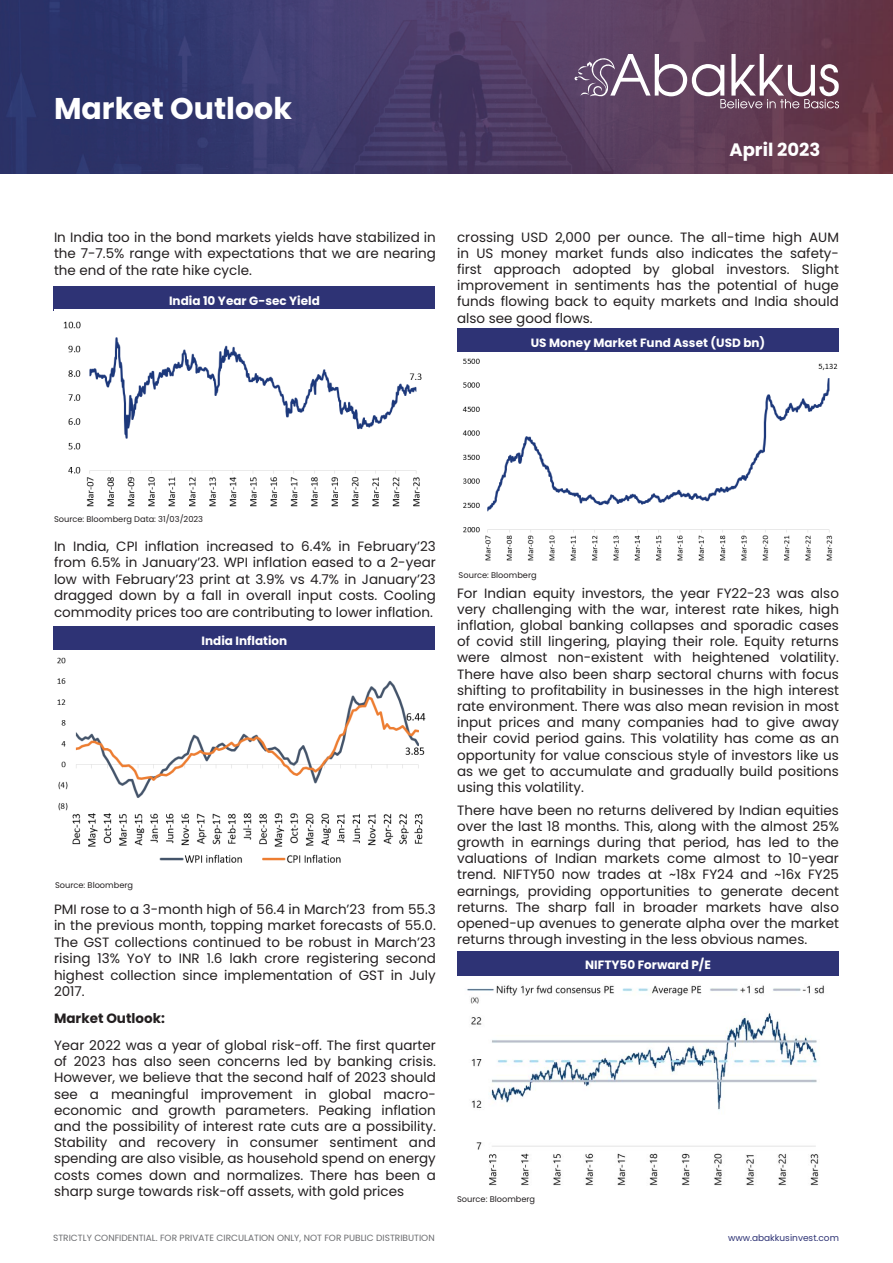
<style>
.page{position:relative;width:893px;height:1263px;background:#fff}
.page>*{position:absolute;margin:0;border:0;box-sizing:border-box;transform-origin:0 0}
.t1{font:700 30px "Poppins";color:#fff}
.t2{font:700 18px "Poppins";color:#fff}
.t3{font:13.5px/16.2px "Poppins";color:#231f20;text-align:justify}
.t4{font:700 13.5px "Poppins";color:#231f20}
.t5{font:700 12px "Poppins";color:#fff}
.t6{font:9px "Poppins";color:#6c6d70}
.t7{font:9px "Poppins";color:#2e3375}
.t8{font:8.25px "Poppins";color:#231f20}
</style>
<div class="page">
<img style="left:0;top:0;width:893px;height:173px">
<svg style="left:574px;top:53px;width:265px;height:55px"></svg>
<div style="left:54px;top:286px;width:381px;height:25px;background:#2e3375"></div>
<div style="left:54px;top:626px;width:381px;height:25px;background:#2e3375"></div>
<img style="left:54px;top:310px;width:381px;height:197px">
<div style="left:457px;top:328px;width:382px;height:25px;background:#2e3375"></div>
<img style="left:462px;top:358px;width:376px;height:203px">
<img style="left:457px;top:975px;width:382px;height:211px">
<div style="left:457px;top:951px;width:382px;height:24px;background:#2e3375"></div>
<img style="left:54px;top:650px;width:381px;height:213px">
<p class="t1" style="left:54px;top:91px;width:239px">Market Outlook</p>
<h2 class="t2" style="left:729px;top:139px;width:92px">April 2023</h2>
<p class="t3" style="left:54px;top:229px;width:383px">In India too in the bond markets yields have stabilized in the 7-7.5% range with expectations that we are nearing the end of the rate hike cycle.</p>
<p class="t5" style="left:169px;top:294px;width:152px">India 10 Year G-sec Yield</p>
<p class="t3" style="left:457px;top:229px;width:383px">crossing USD 2,000 per ounce. The all-time high AUM in US money market funds also indicates the safety&shy;first approach adopted by global investors. Slight improvement in sentiments has the potential of huge funds flowing back to equity markets and India should also see good flows.</p>
<p class="t5" style="left:531px;top:336px;width:236px">US Money Market Fund Asset (USD bn)</p>
<p class="t8" style="left:54px;top:515px;width:151px">Source: Bloomberg Data: 31/03/2023</p>
<p class="t3" style="left:54px;top:538px;width:383px">In India, CPI inflation increased to 6.4% in February’23 from 6.5% in January’23. WPI inflation eased to a 2-year low with February’23 print at 3.9% vs 4.7% in January’23 dragged down by a fall in overall input costs. Cooling commodity prices too are contributing to lower inflation.</p>
<p class="t5" style="left:202px;top:634px;width:87px">India Inflation</p>
<p class="t8" style="left:55px;top:880px;width:80px">Source: Bloomberg</p>
<p class="t3" style="left:54px;top:901px;width:383px">PMI rose to a 3-month high of 56.4 in March’23 from 55.3 in the previous month, topping market forecasts of 55.0.<br>The GST collections continued to be robust in March’23 rising 13% YoY to INR 1.6 lakh crore registering second highest collection since implementation of GST in July 2017.</p>
<p class="t4" style="left:54px;top:1010px;width:112px">Market Outlook:</p>
<p class="t3" style="left:54px;top:1037px;width:383px">Year 2022 was a year of global risk-off. The first quarter of 2023 has also seen concerns led by banking crisis.<br>However, we believe that the second half of 2023 should see a meaningful improvement in global macro&shy;economic and growth parameters. Peaking inflation and the possibility of interest rate cuts are a possibility.<br>Stability and recovery in consumer sentiment and spending are also visible, as household spend on energy costs comes down and normalizes. There has been a sharp surge towards risk-off assets, with gold prices</p>
<p class="t8" style="left:459px;top:570px;width:80px">Source: Bloomberg</p>
<p class="t3" style="left:457px;top:585px;width:383px">For Indian equity investors, the year FY22-23 was also very challenging with the war, interest rate hikes, high inflation, global banking collapses and sporadic cases of covid still lingering, playing their role. Equity returns were almost non-existent with heightened volatility.<br>There have also been sharp sectoral churns with focus shifting to profitability in businesses in the high interest rate environment. There was also mean revision in most input prices and many companies had to give away their covid period gains. This volatility has come as an opportunity for value conscious style of investors like us as we get to accumulate and gradually build positions using this volatility.</p>
<p class="t3" style="left:457px;top:802px;width:383px">There have been no returns delivered by Indian equities over the last 18 months. This, along with the almost 25% growth in earnings during that period, has led to the valuations of Indian markets come almost to 10-year trend. NIFTY50 now trades at ~18x FY24 and ~16x FY25 earnings, providing opportunities to generate decent returns. The sharp fall in broader markets have also opened-up avenues to generate alpha over the market returns through investing in the less obvious names.</p>
<p class="t5" style="left:585px;top:958px;width:127px">NIFTY50 Forward P/E</p>
<p class="t8" style="left:457px;top:1194px;width:80px">Source: Bloomberg</p>
<p class="t6" style="left:53px;top:1232px;width:383px">STRICTLY CONFIDENTIAL. FOR PRIVATE CIRCULATION ONLY, NOT FOR PUBLIC DISTRIBUTION</p>
<p class="t7" style="left:728px;top:1232px;width:112px">www.abakkusinvest.com</p>
</div>
